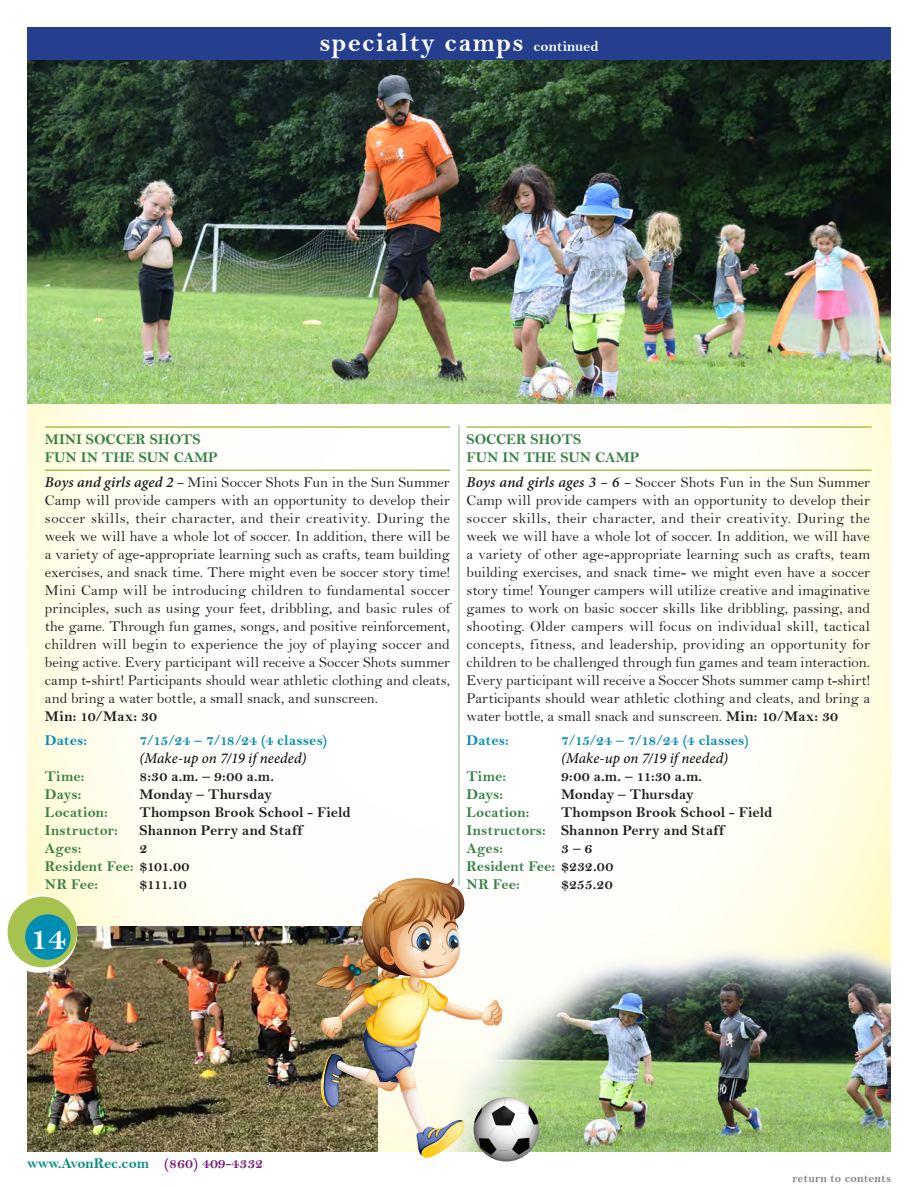
<style>
.page{position:relative;width:918px;height:1188px;background:#fff}
.page>*{position:absolute;margin:0;border:0;box-sizing:border-box;transform-origin:0 0}
.t1{font:34.35px "Bell MT Bold";color:#fff}
.t2{font:27px "Bell MT Bold";letter-spacing:.05em;color:#fff}
.t3{font:15px/18px "Bell";letter-spacing:-.005em;color:#231f20;text-align:justify}
.t4{font:15px/18px "Bell MT Bold";letter-spacing:.005em;color:#231f20}
.t5{font:15px/18px "Bell MT Bold";color:#358144}
.t6{font:15px "Bell MT Bold";letter-spacing:.01em;color:#008db3}
.t7{font:italic 15px "Minion Pro";letter-spacing:.005em;color:#000}
.t8{font:15px "Bell MT Bold";color:#008c7f}
.t9{font:12px "Bell MT Bold";letter-spacing:.015em;color:#808285}
.s1{font-size:15px}
.s2{font-family:"Minion Pro";font-weight:600;font-style:italic}
.s3{color:#231f20}
.s4{font-family:"Bell MT Bold"}
.s5{color:#358144}
.s6{color:#781d7d}
</style>
<div class="page">
<svg style="left:27px;top:404px;width:864px;height:523px"></svg>
<img style="left:538px;top:877px;width:353px;height:274px">
<div style="left:27px;top:27px;width:864px;height:36px;background:#253f8e"></div>
<img style="left:27px;top:927px;width:288px;height:224px">
<img style="left:27px;top:60px;width:864px;height:344px">
<hr style="left:45px;top:426px;width:405px;height:2px;background:#a7c34f">
<hr style="left:45px;top:469px;width:405px;height:2px;background:#a7c34f">
<img style="left:315px;top:877px;width:223px;height:284px">
<hr style="left:467px;top:426px;width:405px;height:2px;background:#a7c34f">
<hr style="left:467px;top:469px;width:405px;height:2px;background:#a7c34f">
<svg style="left:0;top:894px;width:77px;height:79px"></svg>
<div style="left:8px;top:897px;width:69px;height:70px;background:#a7c34f;border-radius:50%"></div>
<div style="left:25px;top:914px;width:46px;height:46px;background:#008db3;border-radius:50%"></div>
<hr style="left:459px;top:425px;width:1px;height:461px;background:#358144">
<h2 class="t2" style="left:319px;top:26px;width:281px">specialty camps <span class="s1">continued</span></h2>
<p class="t5" style="left:45px;top:430px;width:174px">MINI SOCCER SHOTS<br>FUN IN THE SUN CAMP</p>
<p class="t3" style="left:45px;top:473px;width:407px"><span class="s2">Boys and girls aged 2 –</span> Mini Soccer Shots Fun in the Sun Summer Camp will provide campers with an opportunity to develop their soccer skills, their character, and their creativity. During the week we will have a whole lot of soccer. In addition, there will be a variety of age-appropriate learning such as crafts, team building exercises, and snack time. There might even be soccer story time!<br>Mini Camp will be introducing children to fundamental soccer principles, such as using your feet, dribbling, and basic rules of the game. Through fun games, songs, and positive reinforcement, children will begin to experience the joy of playing soccer and being active. Every participant will receive a Soccer Shots summer camp t-shirt! Participants should wear athletic clothing and cleats, and bring a water bottle, a small snack, and sunscreen.</p>
<p class="t4" style="left:45px;top:707px;width:114px">Min: 10/Max: 30</p>
<p class="t6" style="left:45px;top:732px;width:44px">Dates:</p>
<p class="t6" style="left:139px;top:732px;width:189px">7/15/24 – 7/18/24 (4 classes)</p>
<p class="t7" style="left:139px;top:748px;width:169px">(Make-up on 7/19 if needed)</p>
<p class="t5" style="left:45px;top:768px;width:41px">Time:</p>
<p class="t4" style="left:139px;top:768px;width:136px">8:30 a.m. – 9:00 a.m.</p>
<p class="t5" style="left:45px;top:786px;width:38px">Days:</p>
<p class="t4" style="left:139px;top:786px;width:134px">Monday – Thursday</p>
<p class="t5" style="left:45px;top:804px;width:64px">Location:</p>
<p class="t4" style="left:139px;top:804px;width:213px">Thompson Brook School - Field</p>
<p class="t5" style="left:45px;top:822px;width:74px">Instructor:</p>
<p class="t4" style="left:139px;top:822px;width:165px">Shannon Perry and Staff</p>
<p class="t5" style="left:45px;top:840px;width:38px">Ages:</p>
<p class="t5" style="left:45px;top:840px;width:146px;text-indent:94px"><span class="s3">2<br></span>Resident Fee: <span class="s3">$101.00<br></span>NR Fee:</p>
<p class="t4" style="left:139px;top:876px;width:49px">$111.10</p>
<p class="t5" style="left:467px;top:430px;width:174px">SOCCER SHOTS<br>FUN IN THE SUN CAMP</p>
<p class="t3" style="left:467px;top:473px;width:405px"><span class="s2">Boys and girls ages 3 – 6 –</span> Soccer Shots Fun in the Sun Summer Camp will provide campers with an opportunity to develop their soccer skills, their character, and their creativity. During the week we will have a whole lot of soccer. In addition, we will have a variety of other age-appropriate learning such as crafts, team building exercises, and snack time- we might even have a soccer story time! Younger campers will utilize creative and imaginative games to work on basic soccer skills like dribbling, passing, and shooting. Older campers will focus on individual skill, tactical concepts, fitness, and leadership, providing an opportunity for children to be challenged through fun games and team interaction.<br>Every participant will receive a Soccer Shots summer camp t-shirt!<br>Participants should wear athletic clothing and cleats, and bring a water bottle, a small snack and sunscreen. <span class="s4">Min: 10/Max: 30</span></p>
<p class="t6" style="left:467px;top:732px;width:44px">Dates:</p>
<p class="t6" style="left:561px;top:732px;width:189px">7/15/24 – 7/18/24 (4 classes)</p>
<p class="t7" style="left:561px;top:748px;width:169px">(Make-up on 7/19 if needed)</p>
<p class="t5" style="left:467px;top:768px;width:41px">Time:</p>
<p class="t4" style="left:561px;top:768px;width:143px">9:00 a.m. – 11:30 a.m.</p>
<p class="t5" style="left:467px;top:786px;width:38px">Days:</p>
<p class="t4" style="left:561px;top:786px;width:134px">Monday – Thursday</p>
<p class="t5" style="left:467px;top:804px;width:64px">Location:</p>
<p class="t4" style="left:467px;top:804px;width:307px;text-indent:94px">Thompson Brook School - Field<br><span class="s5">Instructors:</span> Shannon Perry and Staff<br><span class="s5">Ages:</span></p>
<p class="t5" style="left:467px;top:840px;width:148px;text-indent:94px"><span class="s3">3 – 6<br></span>Resident Fee: <span class="s3">$232.00<br></span>NR Fee:</p>
<p class="t4" style="left:561px;top:876px;width:53px">$255.20</p>
<h1 class="t1" style="left:30px;top:917px;width:38px">14</h1>
<p class="t8" style="left:27px;top:1154px;width:238px">www.AvonRec.com <span class="s6">(860) 409-4332</span></p>
<p class="t9" style="left:792px;top:1171px;width:100px">return to contents</p>
</div>
